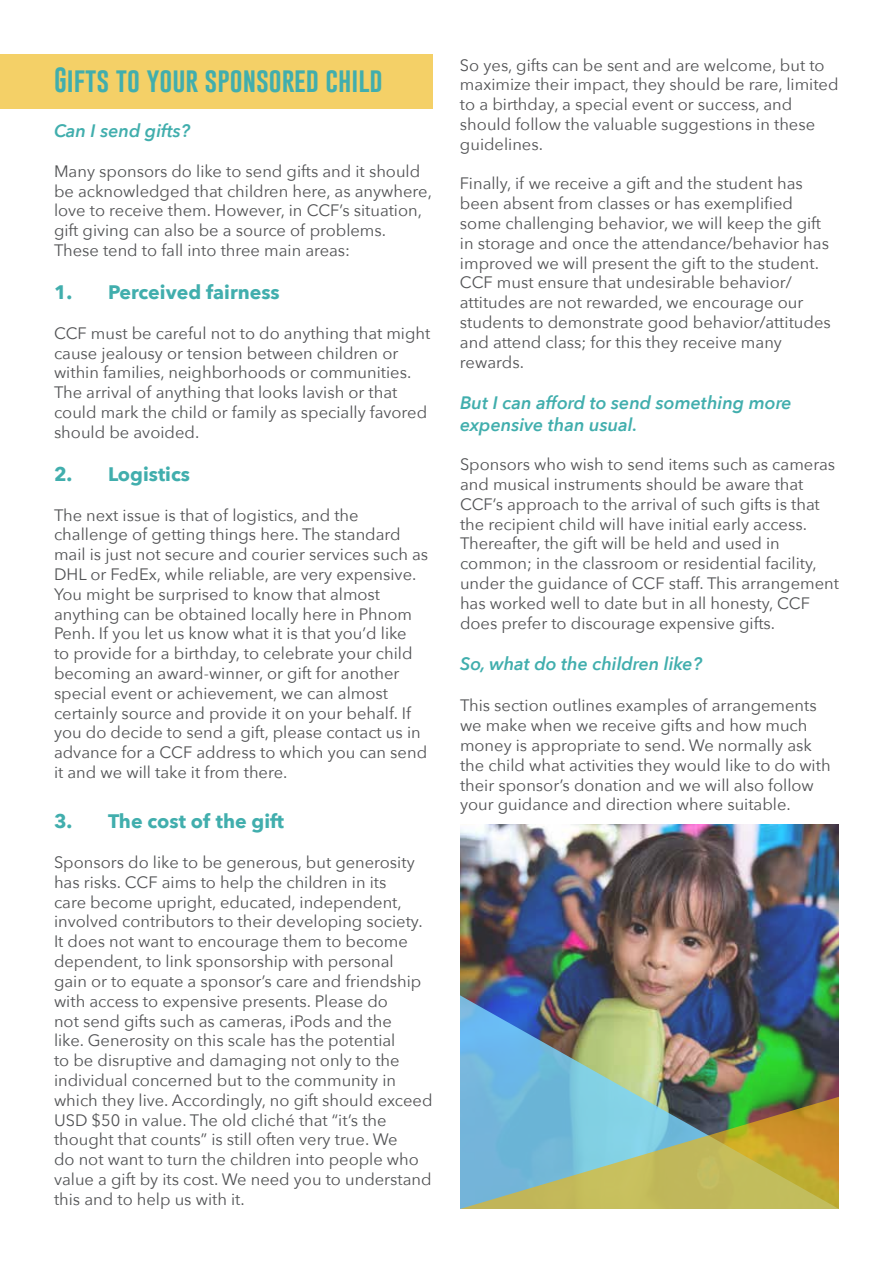
<style>
.page{position:relative;width:893px;height:1263px;background:#fff}
.page>*{position:absolute;margin:0;border:0;box-sizing:border-box;transform-origin:0 0}
.t1{font:25.5px "Gobold";color:#41aead}
.t2{font:700 19.5px "Avenir Next";color:#41aead}
.t3{font:italic 600 18px/21.6px "Avenir Next";color:#41aead}
.t4{font:16.5px/19.8px "Avenir Next";color:#515254}
</style>
<div class="page">
<div style="left:0;top:54px;width:433px;height:54px;background:#f4d067"></div>
<img style="left:460px;top:825px;width:379px;height:170px">
<img style="left:460px;top:995px;width:379px;height:102px">
<svg style="left:460px;top:1097px;width:379px;height:112px;background:#99af86"></svg>
<h1 class="t1" style="left:54px;top:64px;width:330px">GIFTS TO YOUR SPONSORED CHILD</h1>
<p class="t3" style="left:54px;top:120px;width:138px">Can I send gifts?</p>
<p class="t4" style="left:54px;top:160px;width:379px">Many sponsors do like to send gifts and it should be acknowledged that children here, as anywhere, love to receive them. However, in CCF’s situation, gift giving can also be a source of problems.<br>These tend to fall into three main areas:</p>
<p class="t2" style="left:54px;top:275px;width:227px">1. Perceived fairness</p>
<p class="t4" style="left:54px;top:322px;width:378px">CCF must be careful not to do anything that might cause jealousy or tension between children or within families, neighborhoods or communities.<br>The arrival of anything that looks lavish or that could mark the child or family as specially favored should be avoided.</p>
<p class="t2" style="left:54px;top:457px;width:138px">2. Logistics</p>
<p class="t4" style="left:54px;top:504px;width:376px">The next issue is that of logistics, and the challenge of getting things here. The standard mail is just not secure and courier services such as DHL or FedEx, while reliable, are very expensive.<br>You might be surprised to know that almost anything can be obtained locally here in Phnom Penh. If you let us know what it is that you’d like<br>to provide for a birthday, to celebrate your child becoming an award-winner, or gift for another special event or achievement, we can almost certainly source and provide it on your behalf. If you do decide to send a gift, please contact us in advance for a CCF address to which you can send it and we will take it from there.</p>
<p class="t2" style="left:54px;top:805px;width:232px">3. The cost of the gift</p>
<p class="t4" style="left:54px;top:852px;width:380px">Sponsors do like to be generous, but generosity has risks. CCF aims to help the children in its<br>care become upright, educated, independent, involved contributors to their developing society.<br>It does not want to encourage them to become dependent, to link sponsorship with personal<br>gain or to equate a sponsor’s care and friendship with access to expensive presents. Please do<br>not send gifts such as cameras, iPods and the<br>like. Generosity on this scale has the potential<br>to be disruptive and damaging not only to the individual concerned but to the community in which they live. Accordingly, no gift should exceed USD $50 in value. The old cliché that “it’s the thought that counts” is still often very true. We<br>do not want to turn the children into people who value a gift by its cost. We need you to understand this and to help us with it.</p>
<p class="t4" style="left:460px;top:54px;width:380px">So yes, gifts can be sent and are welcome, but to maximize their impact, they should be rare, limited to a birthday, a special event or success, and should follow the valuable suggestions in these guidelines.</p>
<p class="t4" style="left:460px;top:173px;width:372px">Finally, if we receive a gift and the student has been absent from classes or has exemplified some challenging behavior, we will keep the gift in storage and once the attendance/behavior has improved we will present the gift to the student.<br>CCF must ensure that undesirable behavior/ attitudes are not rewarded, we encourage our students to demonstrate good behavior/attitudes and attend class; for this they receive many rewards.</p>
<p class="t3" style="left:460px;top:391px;width:333px">But I can afford to send something more expensive than usual.</p>
<p class="t4" style="left:460px;top:454px;width:380px">Sponsors who wish to send items such as cameras and musical instruments should be aware that CCF’s approach to the arrival of such gifts is that the recipient child will have initial early access.<br>Thereafter, the gift will be held and used in common; in the classroom or residential facility, under the guidance of CCF staff. This arrangement has worked well to date but in all honesty, CCF does prefer to discourage expensive gifts.</p>
<p class="t3" style="left:460px;top:652px;width:244px">So, what do the children like?</p>
<p class="t4" style="left:460px;top:695px;width:372px">This section outlines examples of arrangements we make when we receive gifts and how much money is appropriate to send. We normally ask the child what activities they would like to do with their sponsor’s donation and we will also follow your guidance and direction where suitable.</p>
</div>
